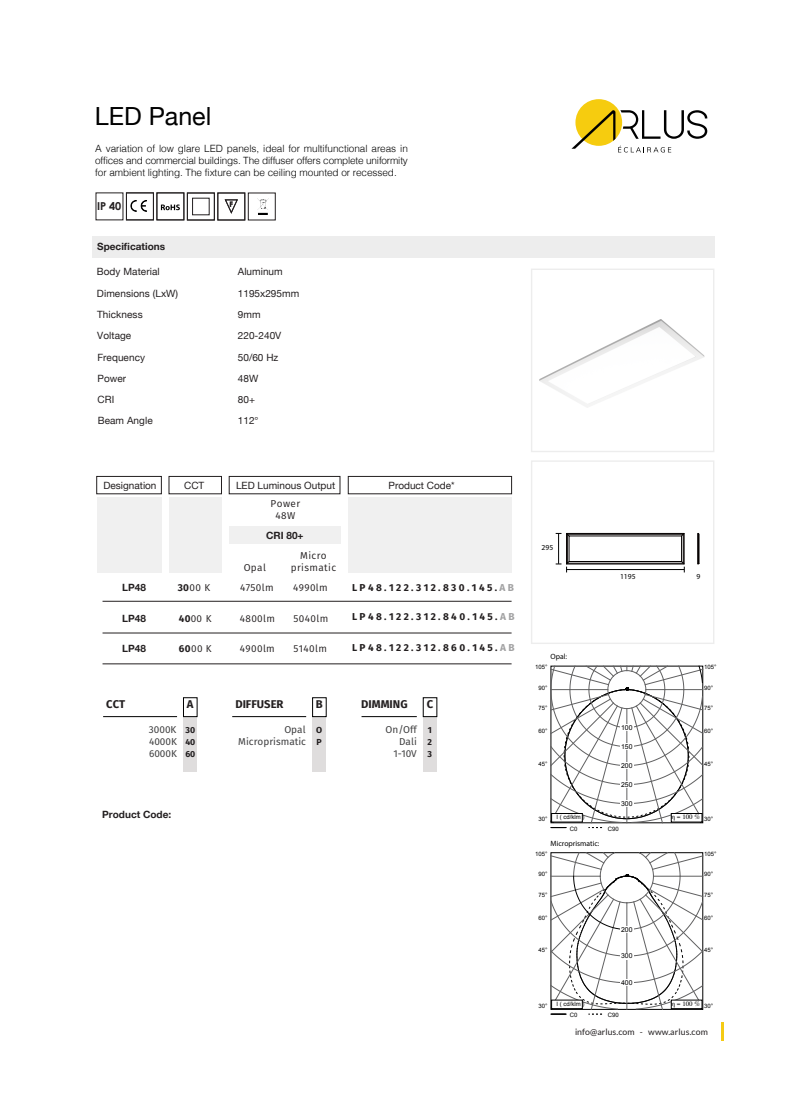
<style>
.page{position:relative;width:808px;height:1117px;background:#fff}
.page>*{position:absolute;margin:0;border:0;box-sizing:border-box;transform-origin:0 0}
.t1{font:25px "Helvetica Neue";letter-spacing:-.005em;color:#000}
.t2{font:700 11.25px "Fira Sans";color:#231f20}
.t3{font:700 10.88px "Century Gothic";color:#231f20}
.t4{font:300 10px/12px "Helvetica";letter-spacing:-.005em;color:#000;text-align:justify}
.t5{font:10px/21.2px "Helvetica Neue";color:#231f20}
.t6{font:10px/12.5px "Fira Sans";letter-spacing:.04em;color:#231f20;text-align:center}
.t7{font:700 10px "Fira Sans";letter-spacing:.24em;color:#231f20}
.t8{font:10px/12px "Fira Sans";color:#404041;text-align:right}
.t9{font:700 10px "Helvetica Neue";color:#231f20}
.t10{font:8.75px "Lato";letter-spacing:.005em;color:#231f20}
.t11{font:700 8.75px/12px "Fira Sans";color:#231f20;text-align:justify}
.t12{font:7.62px "Myriad Pro";color:#000}
.t13{font:700 7.5px "Century Gothic";color:#231f20}
.t14{font:6.88px "Arial";color:#000}
.t15{font:6px "Arial";color:#000}
.s1{font-weight:700}
.s2{color:#a2a2a3}
</style>
<div class="page">
<div style="left:575px;top:99px;width:47px;height:47px;background:#f6cc0f;border-radius:50%"></div>
<svg style="left:571px;top:110px;width:136px;height:42px"></svg>
<svg style="left:721px;top:1022px;width:2px;height:18px"></svg>
<div style="left:93px;top:236px;width:622px;height:22px;background:#ededed"></div>
<div style="left:531px;top:268px;width:183px;height:184px;border:1px solid #ededed"></div>
<div style="left:531px;top:460px;width:183px;height:184px;border:1px solid #ededed"></div>
<hr style="left:558px;top:533px;width:1px;height:30px;background:#000">
<hr style="left:567px;top:569px;width:117px;height:1px;background:#000">
<div style="left:697px;top:533px;width:2px;height:31px;border:1px solid #050100"></div>
<svg style="left:556px;top:561px;width:13px;height:11px"></svg>
<svg style="left:681px;top:561px;width:4px;height:11px"></svg>
<div style="left:567px;top:534px;width:116px;height:29px;border:1px solid #050100"></div>
<div style="left:566px;top:533px;width:118px;height:31px;border:1px solid #050100"></div>
<img style="left:539px;top:319px;width:166px;height:88px">
<img style="left:130px;top:200px;width:17px;height:12px">
<div style="left:126px;top:193px;width:28px;height:27px;border:1px solid #231f20"></div>
<div style="left:157px;top:193px;width:27px;height:27px;border:1px solid #231f20"></div>
<svg style="left:161px;top:204px;width:19px;height:6px"></svg>
<img style="left:257px;top:198px;width:11px;height:16px">
<svg style="left:224px;top:199px;width:14px;height:15px"></svg>
<div style="left:218px;top:193px;width:27px;height:27px;border:1px solid #231f20"></div>
<div style="left:187px;top:193px;width:27px;height:27px;border:1px solid #231f20"></div>
<div style="left:192px;top:198px;width:17px;height:17px;border:1px solid #231f20"></div>
<div style="left:169px;top:497px;width:52px;height:76px;background:#f0f0f0"></div>
<div style="left:229px;top:525px;width:111px;height:18px;background:#f0f0f0"></div>
<hr style="left:103px;top:600px;width:409px;height:1px;background:#231f20">
<hr style="left:103px;top:632px;width:409px;height:1px;background:#231f20">
<hr style="left:103px;top:663px;width:409px;height:1px;background:#231f20">
<div style="left:229px;top:476px;width:111px;height:18px;border:1px solid #231f20"></div>
<div style="left:348px;top:476px;width:164px;height:18px;border:1px solid #231f20"></div>
<div style="left:169px;top:476px;width:53px;height:18px;border:1px solid #231f20"></div>
<div style="left:97px;top:476px;width:65px;height:18px;border:1px solid #231f20"></div>
<div style="left:348px;top:497px;width:164px;height:76px;background:#f0f0f0"></div>
<div style="left:97px;top:497px;width:64px;height:76px;background:#f0f0f0"></div>
<div style="left:313px;top:717px;width:13px;height:54px;background:#dfdddd"></div>
<div style="left:423px;top:717px;width:14px;height:54px;background:#dfdddd"></div>
<hr style="left:232px;top:716px;width:74px;height:1px;background:#000">
<hr style="left:361px;top:716px;width:56px;height:1px;background:#000">
<div style="left:312px;top:697px;width:14px;height:19px;border:1px solid #000"></div>
<div style="left:183px;top:717px;width:14px;height:54px;background:#dfdddd"></div>
<hr style="left:103px;top:716px;width:74px;height:1px;background:#000">
<div style="left:183px;top:697px;width:14px;height:19px;border:1px solid #000"></div>
<svg style="left:550px;top:665px;width:153px;height:163px"></svg>
<svg style="left:551px;top:852px;width:152px;height:162px"></svg>
<h1 class="t1" style="left:95px;top:101px;width:118px">LED Panel</h1>
<p class="t4" style="left:95px;top:142px;width:314px">A variation of low glare LED panels, ideal for multifunctional areas in offices and commercial buildings. The diffuser offers complete uniformity for ambient lighting. The fixture can be ceiling mounted or recessed.</p>
<p class="t3" style="left:97px;top:199px;width:26px">IP 40</p>
<p class="t13" style="left:230px;top:199px;width:5px">F</p>
<p class="t9" style="left:97px;top:240px;width:69px">Specifications</p>
<p class="t5" style="left:97px;top:261px;width:83px">Body Material<br>Dimensions (LxW)<br>Thickness<br>Voltage<br>Frequency<br>Power<br>CRI<br>Beam Angle</p>
<p class="t5" style="left:238px;top:261px;width:63px">Aluminum<br>1195x295mm<br>9mm<br>220-240V<br>50/60 Hz<br>48W<br>80+<br>112°</p>
<p class="t5" style="left:103px;top:474px;width:55px">Designation</p>
<p class="t5" style="left:184px;top:474px;width:22px">CCT</p>
<p class="t5" style="left:236px;top:474px;width:101px">LED Luminous Output</p>
<p class="t5" style="left:388px;top:474px;width:68px">Product Code*</p>
<p class="t6" style="left:271px;top:496px;width:31px">Power<br>48W</p>
<p class="t9" style="left:266px;top:528px;width:39px">CRI 80+</p>
<p class="t9" style="left:122px;top:581px;width:25px">LP48</p>
<p class="t9" style="left:122px;top:611px;width:25px">LP48</p>
<p class="t9" style="left:122px;top:642px;width:25px">LP48</p>
<p class="t6" style="left:178px;top:581px;width:34px"><span class="s1">30</span>00 K</p>
<p class="t6" style="left:179px;top:611px;width:34px"><span class="s1">40</span>00 K</p>
<p class="t6" style="left:179px;top:641px;width:34px"><span class="s1">60</span>00 K</p>
<p class="t6" style="left:244px;top:561px;width:24px">Opal</p>
<p class="t6" style="left:240px;top:581px;width:35px">4750lm</p>
<p class="t6" style="left:240px;top:611px;width:37px">4800lm</p>
<p class="t6" style="left:240px;top:641px;width:37px">4900lm</p>
<p class="t6" style="left:291px;top:549px;width:47px;line-height:12px">Micro prismatic</p>
<p class="t6" style="left:293px;top:581px;width:36px">4990lm</p>
<p class="t6" style="left:293px;top:611px;width:36px">5040lm</p>
<p class="t6" style="left:293px;top:641px;width:35px">5140lm</p>
<p class="t7" style="left:352px;top:579px;width:163px">LP48.122.312.830.145.<span class="s2">AB</span></p>
<p class="t7" style="left:352px;top:608px;width:164px">LP48.122.312.840.145.<span class="s2">AB</span></p>
<p class="t7" style="left:352px;top:639px;width:164px">LP48.122.312.860.145.<span class="s2">AB</span></p>
<p class="t2" style="left:106px;top:694px;width:21px">CCT</p>
<p class="t2" style="left:187px;top:694px;width:8px">A</p>
<p class="t2" style="left:427px;top:694px;width:8px">C</p>
<p class="t11" style="left:185px;top:723px;width:12px">30<br>40<br>60</p>
<p class="t2" style="left:235px;top:694px;width:50px">DIFFUSER</p>
<p class="t2" style="left:316px;top:694px;width:8px">B</p>
<p class="t2" style="left:361px;top:694px;width:48px">DIMMING</p>
<p class="t8" style="left:284px;top:723px;width:23px">Opal</p>
<p class="t8" style="left:386px;top:723px;width:33px">On/Off<br>Dali<br>1-10V</p>
<p class="t8" style="left:149px;top:723px;width:29px">3000K</p>
<p class="t11" style="left:316px;top:723px;width:8px">O<br>P</p>
<p class="t11" style="left:427px;top:723px;width:6px">1<br>2<br>3</p>
<p class="t8" style="left:238px;top:735px;width:69px">Microprismatic</p>
<p class="t8" style="left:149px;top:735px;width:29px;text-align:left">4000K<br>6000K</p>
<p class="t9" style="left:102px;top:808px;width:71px">Product Code:</p>
<p class="t12" style="left:541px;top:542px;width:13px">295</p>
<p class="t12" style="left:550px;top:651px;width:18px">Opal:</p>
<p class="t12" style="left:620px;top:571px;width:17px">1195</p>
<p class="t12" style="left:696px;top:571px;width:5px">9</p>
<p class="t15" style="left:535px;top:663px;width:14px">105°</p>
<p class="t15" style="left:704px;top:663px;width:14px">105°</p>
<p class="t15" style="left:539px;top:683px;width:11px">90°</p>
<p class="t15" style="left:704px;top:683px;width:11px">90°</p>
<p class="t15" style="left:539px;top:703px;width:11px">75°</p>
<p class="t15" style="left:704px;top:703px;width:11px">75°</p>
<p class="t14" style="left:621px;top:722px;width:13px">100</p>
<p class="t14" style="left:621px;top:741px;width:13px">150</p>
<p class="t14" style="left:621px;top:760px;width:13px">200</p>
<p class="t14" style="left:621px;top:779px;width:13px">250</p>
<p class="t14" style="left:621px;top:798px;width:13px">300</p>
<p class="t15" style="left:539px;top:727px;width:11px">60°</p>
<p class="t15" style="left:704px;top:727px;width:11px">60°</p>
<p class="t15" style="left:539px;top:759px;width:11px">45°</p>
<p class="t15" style="left:704px;top:759px;width:11px">45°</p>
<p class="t15" style="left:557px;top:813px;width:29px">I ( cd/klm )</p>
<p class="t15" style="left:539px;top:815px;width:11px">30°</p>
<p class="t15" style="left:704px;top:815px;width:11px">30°</p>
<p class="t15" style="left:570px;top:824px;width:9px">C0</p>
<p class="t15" style="left:608px;top:824px;width:12px">C90</p>
<p class="t12" style="left:550px;top:838px;width:50px">Microprismatic:</p>
<p class="t15" style="left:535px;top:849px;width:14px">105°</p>
<p class="t15" style="left:704px;top:849px;width:14px">105°</p>
<p class="t15" style="left:539px;top:870px;width:11px">90°</p>
<p class="t15" style="left:704px;top:870px;width:11px">90°</p>
<p class="t15" style="left:539px;top:890px;width:11px">75°</p>
<p class="t15" style="left:704px;top:890px;width:11px">75°</p>
<p class="t15" style="left:539px;top:913px;width:11px">60°</p>
<p class="t15" style="left:704px;top:913px;width:11px">60°</p>
<p class="t14" style="left:621px;top:924px;width:13px">200</p>
<p class="t14" style="left:621px;top:951px;width:13px">300</p>
<p class="t14" style="left:621px;top:977px;width:13px">400</p>
<p class="t15" style="left:539px;top:945px;width:11px">45°</p>
<p class="t15" style="left:704px;top:945px;width:11px">45°</p>
<p class="t15" style="left:557px;top:999px;width:29px">I ( cd/klm )</p>
<p class="t15" style="left:539px;top:1001px;width:11px">30°</p>
<p class="t15" style="left:704px;top:1001px;width:11px">30°</p>
<p class="t15" style="left:570px;top:1011px;width:9px">C0</p>
<p class="t15" style="left:608px;top:1011px;width:12px">C90</p>
<p class="t10" style="left:575px;top:1026px;width:134px">info@arlus.com - www.arlus.com</p>
</div>
